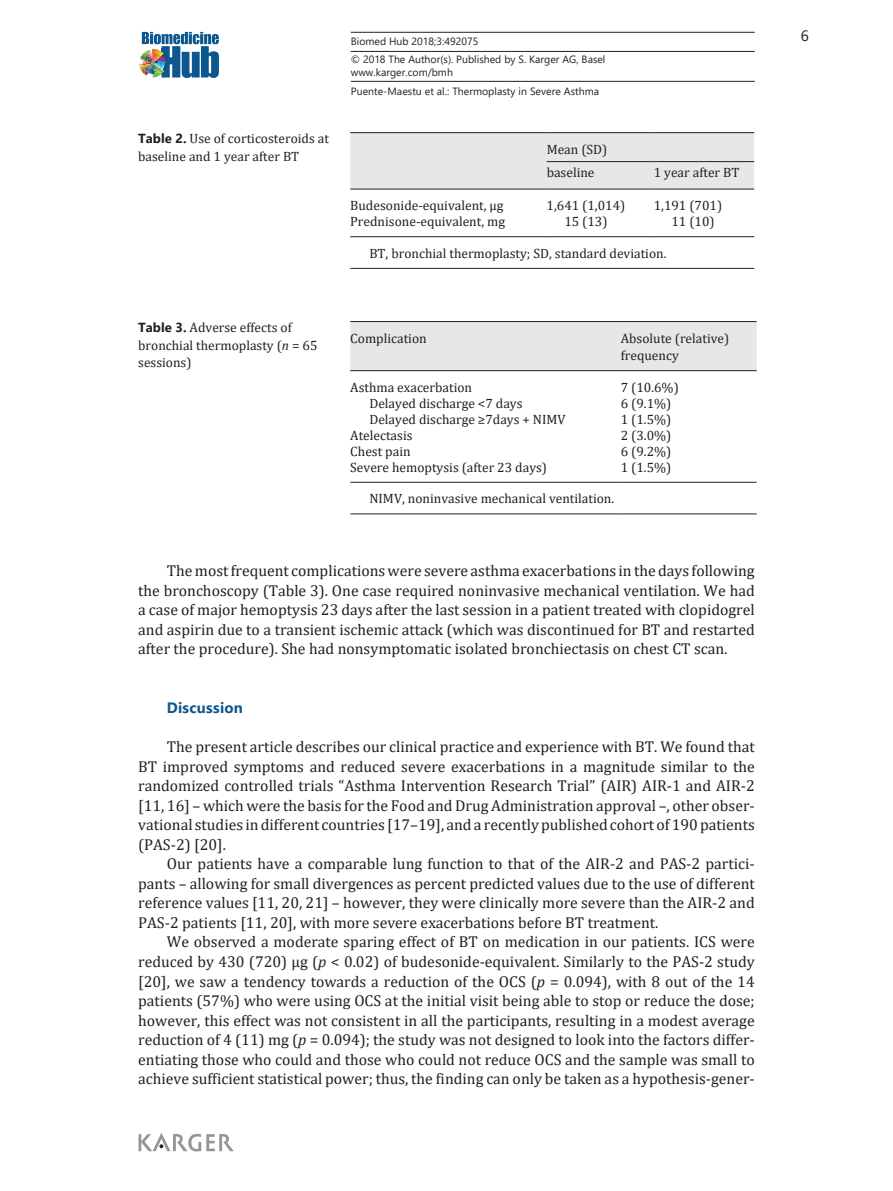
<style>
.page{position:relative;width:893px;height:1191px;background:#fff}
.page>*{position:absolute;margin:0;border:0;box-sizing:border-box;transform-origin:0 0}
.t1{font:15.75px/19.5px "Cambria";color:#231f20;text-align:justify}
.t2{font:700 15px "Segoe UI";letter-spacing:.015em;color:#0c578f}
.t3{font:15px "Segoe UI";color:#231f20}
.t4{font:13.5px/17.4px "Cambria";color:#231f20}
.t5{font:10.5px "Segoe UI";color:#231f20}
.s1{font-family:"Segoe UI";font-weight:700;font-size:13.2px}
.s2{font-style:italic}
</style>
<div class="page">
<img style="left:139px;top:32px;width:80px;height:46px">
<hr style="left:351px;top:51px;width:404px;height:1px;background:#231f20">
<hr style="left:351px;top:81px;width:404px;height:1px;background:#231f20">
<hr style="left:351px;top:32px;width:404px;height:1px;background:#231f20">
<svg style="left:139px;top:1133px;width:95px;height:18px"></svg>
<div style="left:350px;top:133px;width:404px;height:56px;background:#e6e7e9"></div>
<hr style="left:350px;top:132px;width:197px;height:1px;background:#231f20">
<hr style="left:547px;top:132px;width:107px;height:1px;background:#231f20">
<hr style="left:654px;top:132px;width:100px;height:1px;background:#231f20">
<hr style="left:547px;top:161px;width:107px;height:1px;background:#231f20">
<hr style="left:654px;top:161px;width:100px;height:1px;background:#231f20">
<hr style="left:350px;top:189px;width:197px;height:1px;background:#231f20">
<hr style="left:547px;top:189px;width:107px;height:1px;background:#231f20">
<hr style="left:654px;top:189px;width:100px;height:1px;background:#231f20">
<hr style="left:350px;top:236px;width:197px;height:1px;background:#231f20">
<hr style="left:547px;top:236px;width:107px;height:1px;background:#231f20">
<hr style="left:654px;top:236px;width:100px;height:1px;background:#231f20">
<hr style="left:350px;top:268px;width:197px;height:1px;background:#231f20">
<hr style="left:547px;top:268px;width:107px;height:1px;background:#231f20">
<hr style="left:654px;top:268px;width:100px;height:1px;background:#231f20">
<div style="left:350px;top:322px;width:407px;height:48px;background:#e6e7e9"></div>
<hr style="left:350px;top:321px;width:271px;height:1px;background:#231f20">
<hr style="left:621px;top:321px;width:136px;height:1px;background:#231f20">
<hr style="left:350px;top:370px;width:271px;height:1px;background:#231f20">
<hr style="left:621px;top:370px;width:136px;height:1px;background:#231f20">
<hr style="left:350px;top:482px;width:271px;height:1px;background:#231f20">
<hr style="left:621px;top:482px;width:136px;height:1px;background:#231f20">
<hr style="left:350px;top:513px;width:271px;height:1px;background:#231f20">
<hr style="left:621px;top:513px;width:136px;height:1px;background:#231f20">
<p class="t5" style="left:351px;top:31px;width:129px">Biomed Hub 2018;3:492075</p>
<p class="t5" style="left:351px;top:49px;width:256px">© 2018 The Author(s). Published by S. Karger AG, Basel</p>
<p class="t5" style="left:351px;top:62px;width:104px">www.karger.com/bmh</p>
<p class="t4" style="left:138px;top:130px;width:192px"><span class="s1">Table 2.</span> Use of corticosteroids at baseline and 1 year after BT</p>
<p class="t5" style="left:351px;top:81px;width:250px">Puente-Maestu et al.: Thermoplasty in Severe Asthma</p>
<p class="t4" style="left:547px;top:138px;width:62px;line-height:22.8px">Mean (SD) baseline</p>
<p class="t4" style="left:654px;top:163px;width:87px">1 year after BT</p>
<p class="t4" style="left:350px;top:197px;width:155px">Budesonide-equivalent, µg</p>
<p class="t4" style="left:547px;top:197px;width:80px">1,641 (1,014)</p>
<p class="t4" style="left:654px;top:197px;width:70px">1,191 (701)</p>
<p class="t4" style="left:350px;top:213px;width:156px">Prednisone-equivalent, mg</p>
<p class="t4" style="left:564px;top:213px;width:45px">15 (13)</p>
<p class="t4" style="left:671px;top:213px;width:45px">11 (10)</p>
<p class="t4" style="left:369px;top:244px;width:299px">BT, bronchial thermoplasty; SD, standard deviation.</p>
<p class="t4" style="left:138px;top:319px;width:181px"><span class="s1">Table 3.</span> Adverse effects of bronchial thermoplasty (<span class="s2">n</span> = 65 sessions)</p>
<p class="t4" style="left:350px;top:329px;width:78px">Complication</p>
<p class="t4" style="left:621px;top:329px;width:110px">Absolute (relative) frequency</p>
<p class="t4" style="left:350px;top:378px;width:123px">Asthma exacerbation</p>
<p class="t4" style="left:621px;top:378px;width:59px">7 (10.6%)</p>
<p class="t4" style="left:369px;top:394px;width:155px">Delayed discharge &lt;7 days</p>
<p class="t4" style="left:621px;top:394px;width:52px">6 (9.1%)</p>
<p class="t4" style="left:369px;top:410px;width:198px">Delayed discharge ≥7days + NIMV</p>
<p class="t4" style="left:621px;top:410px;width:52px">1 (1.5%)</p>
<p class="t4" style="left:350px;top:426px;width:64px">Atelectasis</p>
<p class="t4" style="left:621px;top:426px;width:52px">2 (3.0%)</p>
<p class="t4" style="left:350px;top:442px;width:62px">Chest pain</p>
<p class="t4" style="left:621px;top:442px;width:52px">6 (9.2%)</p>
<p class="t4" style="left:350px;top:458px;width:198px">Severe hemoptysis (after 23 days)</p>
<p class="t4" style="left:621px;top:458px;width:52px">1 (1.5%)</p>
<p class="t4" style="left:369px;top:490px;width:246px">NIMV, noninvasive mechanical ventilation.</p>
<p class="t1" style="left:138px;top:561px;width:618px;text-indent:29px">The most frequent complications were severe asthma exacerbations in the days following the bronchoscopy (Table 3). One case required noninvasive mechanical ventilation. We had a case of major hemoptysis 23 days after the last session in a patient treated with clopidogrel and aspirin due to a transient ischemic attack (which was discontinued for BT and restarted after the procedure). She had nonsymptomatic isolated bronchiectasis on chest CT scan.</p>
<p class="t2" style="left:167px;top:693px;width:77px">Discussion</p>
<p class="t1" style="left:138px;top:736px;width:618px;text-indent:29px">The present article describes our clinical practice and experience with BT. We found that BT improved symptoms and reduced severe exacerbations in a magnitude similar to the randomized controlled trials “Asthma Intervention Research Trial” (AIR) AIR-1 and AIR-2 [11, 16] – which were the basis for the Food and Drug Administration approval –, other obser&shy;vational studies in different countries [17–19], and a recently published cohort of 190 patients (PAS-2) [20].</p>
<p class="t1" style="left:138px;top:854px;width:618px;text-indent:29px">Our patients have a comparable lung function to that of the AIR-2 and PAS-2 partici&shy;pants – allowing for small divergences as percent predicted values due to the use of different reference values [11, 20, 21] – however, they were clinically more severe than the AIR-2 and PAS-2 patients [11, 20], with more severe exacerbations before BT treatment.</p>
<p class="t1" style="left:138px;top:932px;width:618px;text-indent:29px">We observed a moderate sparing effect of BT on medication in our patients. ICS were reduced by 430 (720) μg (<span class="s2">p</span> &lt; 0.02) of budesonide-equivalent. Similarly to the PAS-2 study [20], we saw a tendency towards a reduction of the OCS (<span class="s2">p</span> = 0.094), with 8 out of the 14 patients (57%) who were using OCS at the initial visit being able to stop or reduce the dose; however, this effect was not consistent in all the participants, resulting in a modest average reduction of 4 (11) mg (<span class="s2">p</span> = 0.094); the study was not designed to look into the factors differ&shy;entiating those who could and those who could not reduce OCS and the sample was small to achieve sufficient statistical power; thus, the finding can only be taken as a hypothesis-gener-</p>
<p class="t3" style="left:801px;top:22px;width:10px">6</p>
</div>
